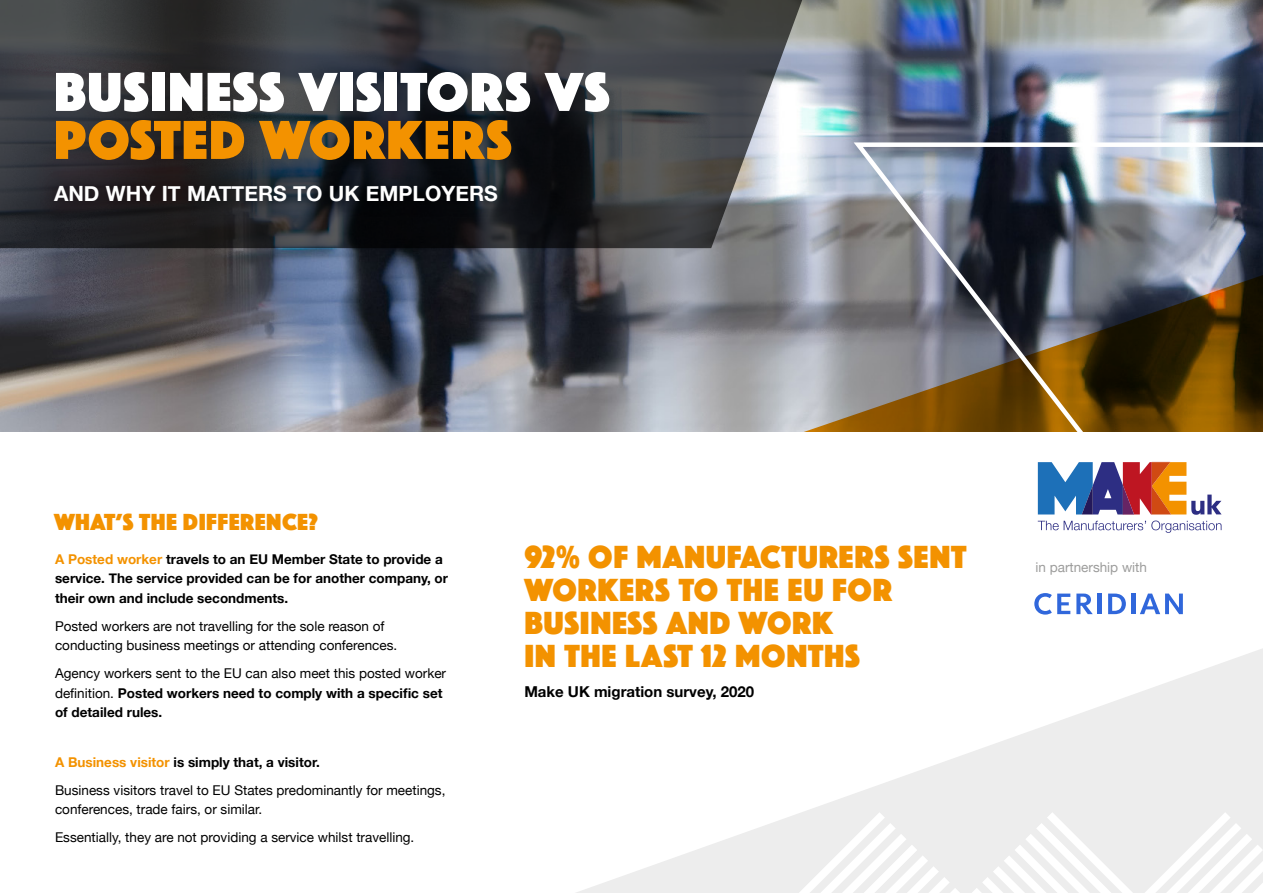
<style>
.page{position:relative;width:1263px;height:893px;background:#fff}
.page>*{position:absolute;margin:0;border:0;box-sizing:border-box;transform-origin:0 0}
.t1{font:57px "Phosphate Pro Solid";letter-spacing:.02em;color:#fff}
.t2{font:57px "Phosphate Pro Solid";letter-spacing:.02em;color:#f39200}
.t3{font:33px/33px "Phosphate Pro Solid";letter-spacing:.02em;color:#f39200}
.t4{font:24px "Phosphate Pro Solid";letter-spacing:.02em;color:#f39200}
.t5{font:700 21px "Helvetica Neue";color:#fff}
.t6{font:700 15px "Helvetica Neue";color:#000}
.t7{font:13.5px/19.5px "Helvetica Neue";color:#000}
.t8{font:700 13.5px/19.5px "Helvetica Neue";color:#000}
.t9{font:13.5px "Helvetica Neue";color:#9d9d9c}
.s1{color:#f39200}
.s2{font-weight:700}
.s3{font-weight:700;color:#f39200}
</style>
<div class="page">
<img style="left:0;top:248px;width:231px;height:184px">
<svg style="left:0;top:0;width:231px;height:248px;background:#2f3033"></svg>
<img style="left:231px;top:0;width:1032px;height:432px">
<img style="left:822px;top:138px;width:441px;height:294px">
<svg style="left:576px;top:648px;width:687px;height:245px"></svg>
<svg style="left:1038px;top:521px;width:183px;height:12px"></svg>
<svg style="left:1038px;top:462px;width:183px;height:53px"></svg>
<svg style="left:799px;top:812px;width:161px;height:81px"></svg>
<svg style="left:971px;top:812px;width:162px;height:81px"></svg>
<svg style="left:1144px;top:812px;width:119px;height:81px"></svg>
<div style="left:38px;top:168px;width:476px;height:51px;background:#000;opacity:.75"></div>
<svg style="left:1034px;top:593px;width:36px;height:22px"></svg>
<svg style="left:1076px;top:594px;width:17px;height:20px"></svg>
<hr style="left:1097px;top:594px;width:4px;height:20px;background:#3067db">
<svg style="left:1108px;top:594px;width:18px;height:20px"></svg>
<hr style="left:1131px;top:594px;width:4px;height:20px;background:#3067db">
<svg style="left:1140px;top:594px;width:43px;height:20px"></svg>
<h1 class="t1" style="left:54px;top:51px;width:557px">BUSINESS VISITORS VS</h1>
<h1 class="t2" style="left:54px;top:99px;width:459px">POSTED WORKERS</h1>
<h3 class="t5" style="left:54px;top:177px;width:445px">AND WHY IT MATTERS TO UK EMPLOYERS</h3>
<h3 class="t4" style="left:54px;top:505px;width:265px">WHAT’S THE DIFFERENCE?</h3>
<p class="t8" style="left:55px;top:550px;width:395px"><span class="s1">A Posted worker</span> travels to an EU Member State to provide a service. The service provided can be for another company, or their own and include secondments.</p>
<p class="t7" style="left:55px;top:617px;width:344px">Posted workers are not travelling for the sole reason of conducting business meetings or attending conferences.</p>
<p class="t7" style="left:55px;top:664px;width:393px">Agency workers sent to the EU can also meet this posted worker definition. <span class="s2">Posted workers need to comply with a specific set of detailed rules.</span></p>
<p class="t7" style="left:55px;top:748px;width:392px;line-height:28px"><span class="s3">A Business visitor</span> <span class="s2">is simply that, a visitor.<br></span>Business visitors travel to EU States predominantly for meetings,</p>
<p class="t7" style="left:55px;top:796px;width:361px;line-height:28px">conferences, trade fairs, or similar.<br>Essentially, they are not providing a service whilst travelling.</p>
<h2 class="t3" style="left:524px;top:539px;width:444px">92% OF MANUFACTURERS SENT<br>WORKERS TO THE EU FOR<br>BUSINESS AND WORK<br>IN THE LAST 12 MONTHS</h2>
<p class="t6" style="left:524px;top:680px;width:231px">Make UK migration survey, 2020</p>
<p class="t9" style="left:1035px;top:557px;width:113px">in partnership with</p>
</div>
